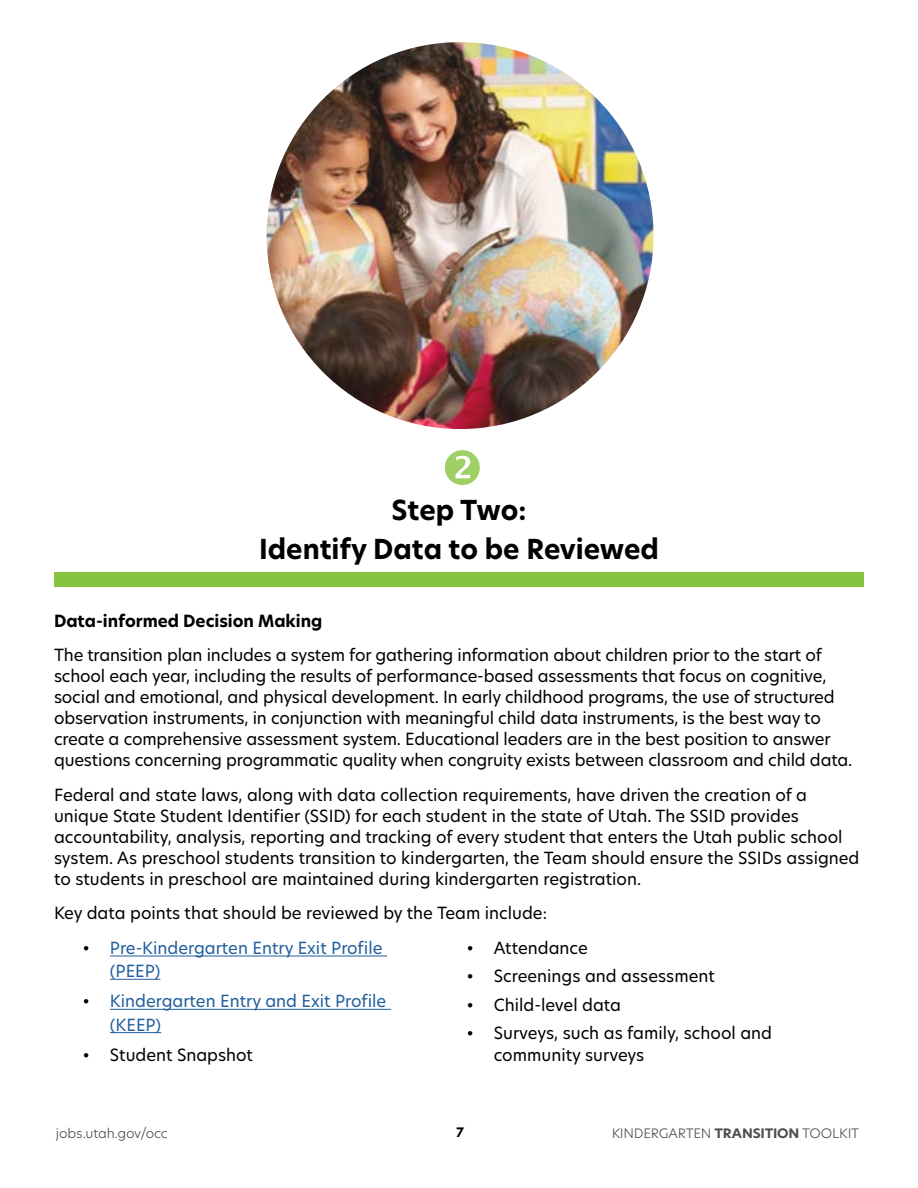
<style>
.page{position:relative;width:918px;height:1188px;background:#fff}
.page>*{position:absolute;margin:0;border:0;box-sizing:border-box;transform-origin:0 0}
.t1{font:700 27px/38.2px "New Hero";color:#000;text-align:center}
.t2{font:16.5px/21px "New Hero";letter-spacing:-.01em;color:#000}
.t3{font:16.5px/23.2px "New Hero";color:#215e9e}
.t4{font:700 16.5px "New Hero";color:#000}
.t5{font:300 12.9px "New Hero";letter-spacing:-.015em;color:#000;scale:1.05 1}
.t6{font:700 12.9px "New Hero";color:#000;scale:1.05 1}
.s1{color:#000}
.s2{font-weight:700}
</style>
<div class="page">
<div style="left:54px;top:572px;width:810px;height:15px;background:#86c440"></div>
<svg style="left:445px;top:450px;width:35px;height:35px"></svg>
<img style="left:267px;top:42px;width:387px;height:387px;border-radius:193px">
<hr style="left:110px;top:956px;width:277px;height:1px;background:#215e9e">
<hr style="left:110px;top:979px;width:50px;height:1px;background:#215e9e">
<hr style="left:110px;top:1009px;width:281px;height:1px;background:#215e9e">
<hr style="left:110px;top:1032px;width:51px;height:1px;background:#215e9e">
<h1 class="t1" style="left:259px;top:491px;width:401px">Step Two:<br>Identify Data to be Reviewed</h1>
<p class="t4" style="left:54px;top:610px;width:270px">Data-informed Decision Making</p>
<p class="t2" style="left:54px;top:644px;width:800px">The transition plan includes a system for gathering information about children prior to the start of school each year, including the results of performance-based assessments that focus on cognitive, social and emotional, and physical development. In early childhood programs, the use of structured observation instruments, in conjunction with meaningful child data instruments, is the best way to create a comprehensive assessment system. Educational leaders are in the best position to answer questions concerning programmatic quality when congruity exists between classroom and child data.</p>
<p class="t2" style="left:54px;top:784px;width:807px">Federal and state laws, along with data collection requirements, have driven the creation of a unique State Student Identifier (SSID) for each student in the state of Utah. The SSID provides accountability, analysis, reporting and tracking of every student that enters the Utah public school system. As preschool students transition to kindergarten, the Team should ensure the SSIDs assigned to students in preschool are maintained during kindergarten registration.</p>
<p class="t2" style="left:54px;top:903px;width:495px">Key data points that should be reviewed by the Team include:</p>
<p class="t3" style="left:110px;top:936px;width:274px;text-indent:-27px"><span class="s1">•</span> Pre-Kindergarten Entry Exit Profile (PEEP)</p>
<p class="t3" style="left:110px;top:989px;width:278px;text-indent:-27px"><span class="s1">•</span> Kindergarten Entry and Exit Profile (KEEP)</p>
<p class="t2" style="left:83px;top:1044px;width:172px">• Student Snapshot</p>
<p class="t2" style="left:467px;top:937px;width:123px">• Attendance</p>
<p class="t2" style="left:467px;top:965px;width:250px">• Screenings and assessment</p>
<p class="t2" style="left:467px;top:994px;width:156px">• Child-level data</p>
<p class="t2" style="left:494px;top:1022px;width:280px;line-height:21.6px;text-indent:-27px">• Surveys, such as family, school and community surveys</p>
<p class="t5" style="left:56px;top:1124px;width:108px">jobs.utah.gov/occ</p>
<p class="t6" style="left:456px;top:1123px;width:9px">7</p>
<p class="t5" style="left:611px;top:1124px;width:238px">KINDERGARTEN <span class="s2">TRANSITION</span> TOOLKIT</p>
</div>
